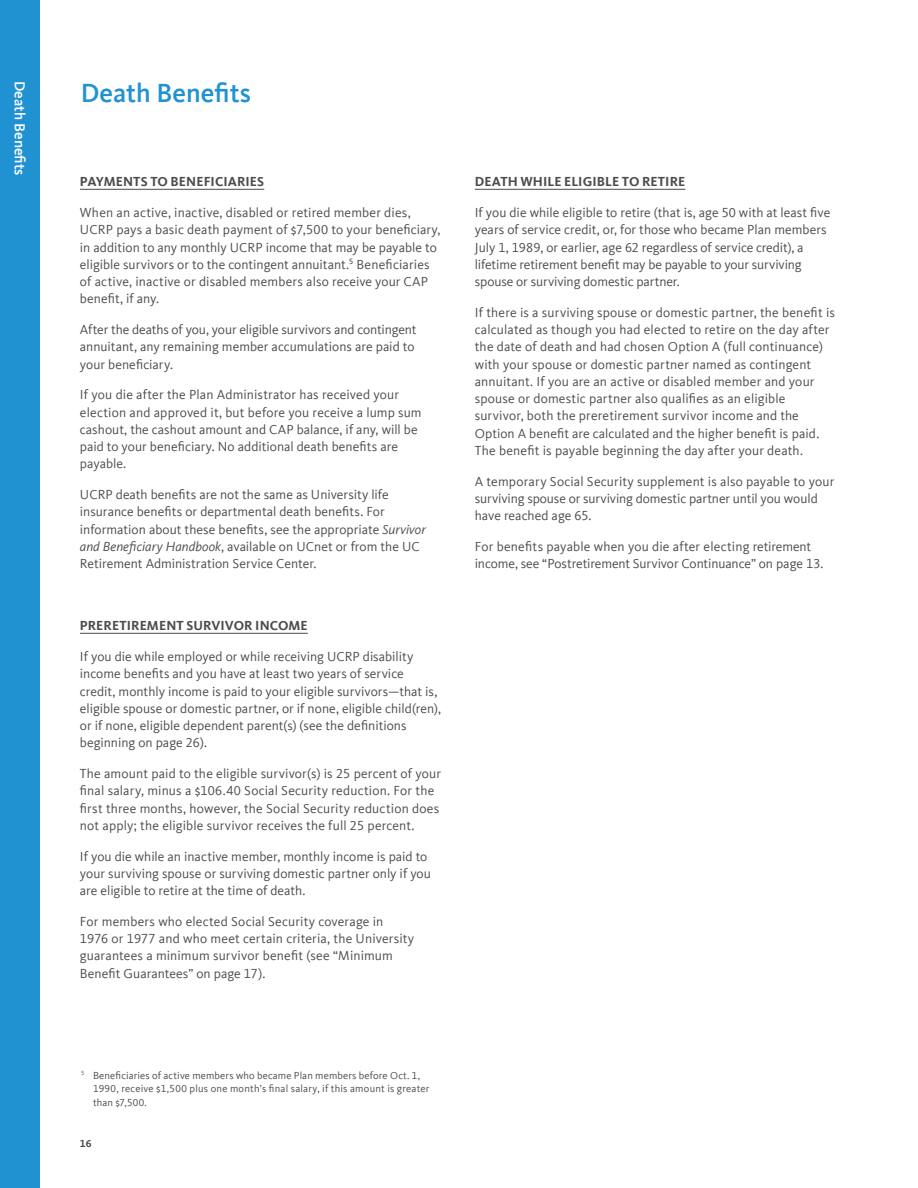
<style>
.page{position:relative;width:918px;height:1188px;background:#fff}
.page>*{position:absolute;margin:0;border:0;box-sizing:border-box;transform-origin:0 0}
.t1{font:500 27px "Kievit Offc Pro";color:#2092d1}
.t2{font:500 15px "Kievit Offc Pro";color:#fff}
.t3{font:13.5px/17.2px "Kievit Offc Pro";letter-spacing:.005em;color:#4b4c4d}
.t4{font:700 13.5px "Kievit Offc Pro";letter-spacing:.005em;color:#4b4c4d}
.t5{font:10.5px/13.5px "Kievit Offc Pro";letter-spacing:.015em;color:#4b4c4d}
.t6{font:700 10.5px "Kievit Offc Pro";color:#4b4c4d}
.s1{font-style:italic}
</style>
<div class="page">
<div style="left:0;top:0;width:40px;height:1188px;background:#2092d1"></div>
<hr style="left:80px;top:189px;width:184px;height:1px;background:#4b4c4d">
<hr style="left:80px;top:633px;width:228px;height:1px;background:#4b4c4d">
<hr style="left:475px;top:189px;width:210px;height:1px;background:#4b4c4d">
<p class="t2" style="left:29px;top:81px;width:96px;rotate:90deg">Death Benefits</p>
<h1 class="t1" style="left:81px;top:76px;width:172px">Death Benefits</h1>
<p class="t4" style="left:80px;top:174px;width:186px">PAYMENTS TO BENEFICIARIES</p>
<p class="t3" style="left:80px;top:204px;width:362px">When an active, inactive, disabled or retired member dies, UCRP pays a basic death payment of $7,500 to your beneficiary, in addition to any monthly UCRP income that may be payable to eligible survivors or to the contingent annuitant.<sup>5</sup> Beneficiaries of active, inactive or disabled members also receive your CAP benefit, if any.</p>
<p class="t3" style="left:80px;top:321px;width:338px">After the deaths of you, your eligible survivors and contingent annuitant, any remaining member accumulations are paid to your beneficiary.</p>
<p class="t3" style="left:80px;top:386px;width:343px">If you die after the Plan Administrator has received your election and approved it, but before you receive a lump sum cashout, the cashout amount and CAP balance, if any, will be paid to your beneficiary. No additional death benefits are payable.</p>
<p class="t3" style="left:80px;top:486px;width:348px">UCRP death benefits are not the same as University life insurance benefits or departmental death benefits. For information about these benefits, see the appropriate <span class="s1">Survivor and Beneficiary Handbook</span>, available on UCnet or from the UC Retirement Administration Service Center.</p>
<p class="t4" style="left:80px;top:618px;width:229px">PRERETIREMENT SURVIVOR INCOME</p>
<p class="t3" style="left:80px;top:648px;width:363px">If you die while employed or while receiving UCRP disability income benefits and you have at least two years of service credit, monthly income is paid to your eligible survivors—that is, eligible spouse or domestic partner, or if none, eligible child(ren), or if none, eligible dependent parent(s) (see the definitions beginning on page 26).</p>
<p class="t3" style="left:80px;top:765px;width:363px">The amount paid to the eligible survivor(s) is 25 percent of your final salary, minus a $106.40 Social Security reduction. For the first three months, however, the Social Security reduction does not apply; the eligible survivor receives the full 25 percent.</p>
<p class="t3" style="left:80px;top:847px;width:353px">If you die while an inactive member, monthly income is paid to your surviving spouse or surviving domestic partner only if you are eligible to retire at the time of death.</p>
<p class="t3" style="left:80px;top:913px;width:336px">For members who elected Social Security coverage in 1976 or 1977 and who meet certain criteria, the University guarantees a minimum survivor benefit (see “Minimum Benefit Guarantees” on page 17).</p>
<p class="t4" style="left:475px;top:174px;width:212px">DEATH WHILE ELIGIBLE TO RETIRE</p>
<p class="t3" style="left:475px;top:204px;width:357px">If you die while eligible to retire (that is, age 50 with at least five years of service credit, or, for those who became Plan members July 1, 1989, or earlier, age 62 regardless of service credit), a lifetime retirement benefit may be payable to your surviving spouse or surviving domestic partner.</p>
<p class="t3" style="left:475px;top:304px;width:362px">If there is a surviving spouse or domestic partner, the benefit is calculated as though you had elected to retire on the day after the date of death and had chosen Option A (full continuance) with your spouse or domestic partner named as contingent annuitant. If you are an active or disabled member and your spouse or domestic partner also qualifies as an eligible survivor, both the preretirement survivor income and the Option A benefit are calculated and the higher benefit is paid.<br>The benefit is payable beginning the day after your death.</p>
<p class="t3" style="left:475px;top:472px;width:361px">A temporary Social Security supplement is also payable to your surviving spouse or surviving domestic partner until you would have reached age 65.</p>
<p class="t3" style="left:475px;top:538px;width:350px">For benefits payable when you die after electing retirement income, see “Postretirement Survivor Continuance” on page 13.</p>
<p class="t5" style="left:93px;top:1069px;width:338px;text-indent:-12px"><sup>5</sup> Beneficiaries of active members who became Plan members before Oct. 1,<br>1990, receive $1,500 plus one month’s final salary, if this amount is greater than $7,500.</p>
<p class="t6" style="left:80px;top:1138px;width:13px">16</p>
</div>
